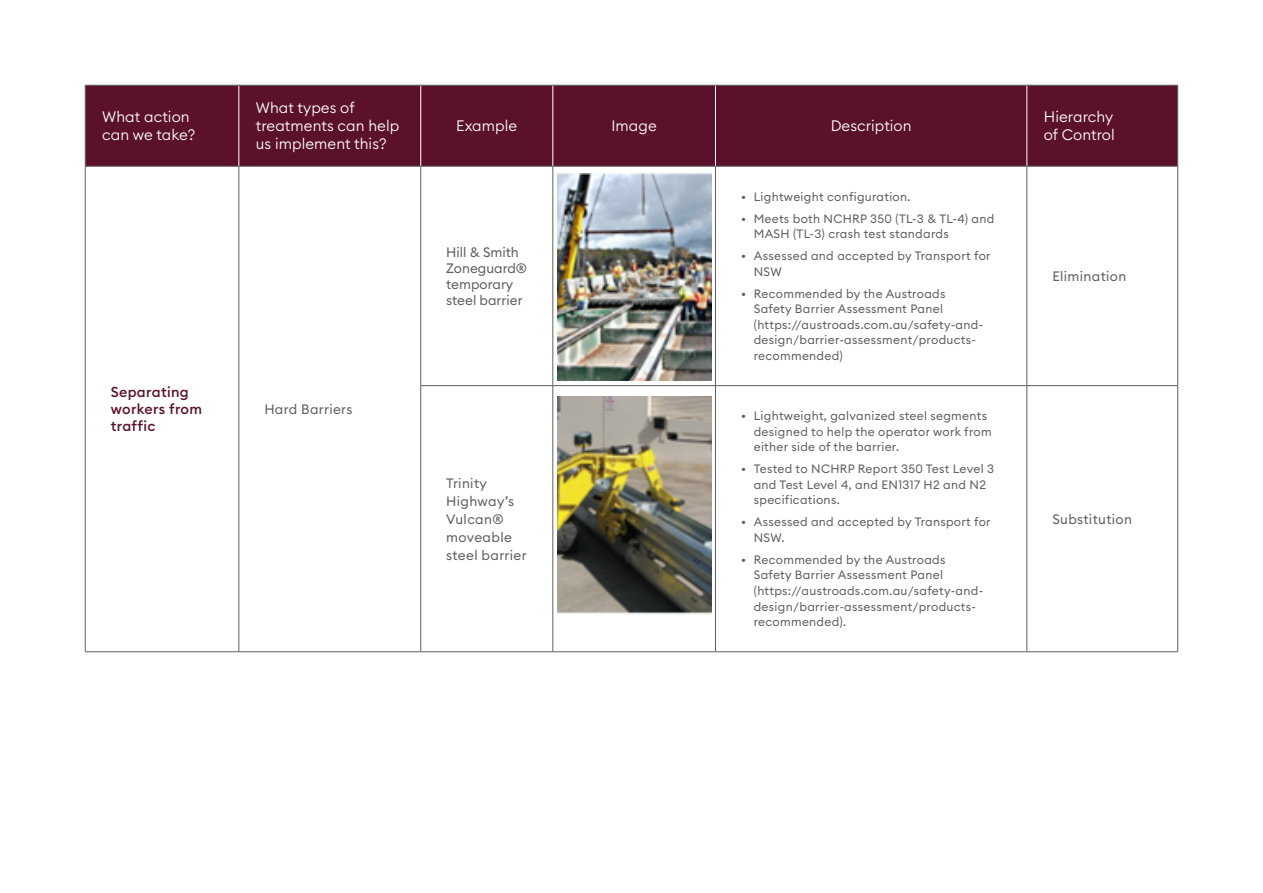
<style>
.page{position:relative;width:1263px;height:893px;background:#fff}
.page>*{position:absolute;margin:0;border:0;box-sizing:border-box;transform-origin:0 0}
.t1{font:300 15px/18px "Euclid Circular B";letter-spacing:.005em;color:#fff}
.t2{font:500 14.25px/17.1px "Euclid Circular B";letter-spacing:.025em;color:#5b112a}
.t3{font:13.5px/18px "Euclid Circular B";letter-spacing:.025em;color:#5f6062}
.t4{font:13.5px/16.2px "Euclid Circular B";color:#5f6062}
.t5{font:12px/15.6px "Euclid Circular B";letter-spacing:.025em;color:#5f6062}
</style>
<div class="page">
<div style="left:86px;top:86px;width:1091px;height:80px;background:#5b112a"></div>
<hr style="left:239px;top:85px;width:1px;height:81px;background:#fff">
<hr style="left:420px;top:85px;width:1px;height:81px;background:#fff">
<hr style="left:553px;top:85px;width:1px;height:81px;background:#fff">
<hr style="left:715px;top:85px;width:1px;height:81px;background:#fff">
<hr style="left:1026px;top:85px;width:1px;height:81px;background:#fff">
<hr style="left:85px;top:85px;width:1px;height:81px;background:#5f6062">
<hr style="left:85px;top:85px;width:154px;height:1px;background:#5f6062">
<hr style="left:239px;top:85px;width:182px;height:1px;background:#5f6062">
<hr style="left:421px;top:85px;width:132px;height:1px;background:#5f6062">
<hr style="left:553px;top:85px;width:162px;height:1px;background:#5f6062">
<hr style="left:715px;top:85px;width:312px;height:1px;background:#5f6062">
<hr style="left:1027px;top:85px;width:151px;height:1px;background:#5f6062">
<hr style="left:1177px;top:85px;width:1px;height:81px;background:#5f6062">
<hr style="left:85px;top:166px;width:1px;height:220px;background:#5f6062">
<hr style="left:85px;top:386px;width:1px;height:266px;background:#5f6062">
<hr style="left:85px;top:166px;width:154px;height:1px;background:#5f6062">
<hr style="left:85px;top:651px;width:154px;height:1px;background:#5f6062">
<hr style="left:239px;top:166px;width:1px;height:220px;background:#5f6062">
<hr style="left:239px;top:386px;width:1px;height:266px;background:#5f6062">
<hr style="left:420px;top:166px;width:1px;height:219px;background:#5f6062">
<hr style="left:553px;top:166px;width:1px;height:219px;background:#5f6062">
<hr style="left:715px;top:166px;width:1px;height:219px;background:#5f6062">
<hr style="left:1026px;top:166px;width:1px;height:219px;background:#5f6062">
<hr style="left:1177px;top:166px;width:1px;height:219px;background:#5f6062">
<hr style="left:420px;top:386px;width:1px;height:266px;background:#5f6062">
<hr style="left:553px;top:386px;width:1px;height:266px;background:#5f6062">
<hr style="left:715px;top:386px;width:1px;height:266px;background:#5f6062">
<hr style="left:1026px;top:386px;width:1px;height:266px;background:#5f6062">
<hr style="left:1177px;top:386px;width:1px;height:266px;background:#5f6062">
<hr style="left:239px;top:166px;width:182px;height:1px;background:#5f6062">
<hr style="left:421px;top:166px;width:132px;height:1px;background:#5f6062">
<hr style="left:553px;top:166px;width:162px;height:1px;background:#5f6062">
<hr style="left:715px;top:166px;width:312px;height:1px;background:#5f6062">
<hr style="left:1027px;top:166px;width:151px;height:1px;background:#5f6062">
<hr style="left:421px;top:385px;width:132px;height:1px;background:#5f6062">
<hr style="left:553px;top:385px;width:162px;height:1px;background:#5f6062">
<hr style="left:715px;top:385px;width:312px;height:1px;background:#5f6062">
<hr style="left:1027px;top:385px;width:151px;height:1px;background:#5f6062">
<hr style="left:239px;top:651px;width:182px;height:1px;background:#5f6062">
<hr style="left:421px;top:651px;width:132px;height:1px;background:#5f6062">
<hr style="left:553px;top:651px;width:162px;height:1px;background:#5f6062">
<hr style="left:715px;top:651px;width:312px;height:1px;background:#5f6062">
<hr style="left:1027px;top:651px;width:151px;height:1px;background:#5f6062">
<img style="left:557px;top:173px;width:154px;height:208px">
<img style="left:557px;top:396px;width:154px;height:218px">
<p class="t1" style="left:102px;top:108px;width:94px">What action can we take?</p>
<p class="t1" style="left:256px;top:99px;width:145px">What types of treatments can help us implement this?</p>
<p class="t2" style="left:111px;top:383px;width:93px">Separating workers from traffic</p>
<p class="t3" style="left:264px;top:400px;width:90px">Hard Barriers</p>
<p class="t1" style="left:456px;top:117px;width:62px">Example</p>
<p class="t1" style="left:611px;top:117px;width:47px">Image</p>
<p class="t1" style="left:831px;top:117px;width:82px">Description</p>
<p class="t1" style="left:1044px;top:108px;width:72px">Hierarchy of Control</p>
<p class="t4" style="left:446px;top:244px;width:82px">Hill &amp; Smith<br>Zoneguard® temporary steel barrier</p>
<p class="t3" style="left:446px;top:474px;width:82px">Trinity<br>Highway’s<br>Vulcan® moveable steel barrier</p>
<p class="t5" style="left:741px;top:188px;width:171px">• Lightweight configuration.</p>
<p class="t5" style="left:754px;top:210px;width:242px;text-indent:-13px">• Meets both NCHRP 350 (TL-3 &amp; TL-4) and<br>MASH (TL-3) crash test standards</p>
<p class="t5" style="left:754px;top:248px;width:238px;text-indent:-13px">• Assessed and accepted by Transport for<br>NSW</p>
<p class="t5" style="left:754px;top:285px;width:231px;text-indent:-13px">• Recommended by the Austroads<br>Safety Barrier Assessment Panel (https://austroads.com.au/safety-and&shy;design/barrier-assessment/products&shy;recommended)</p>
<p class="t5" style="left:754px;top:408px;width:239px;text-indent:-13px">• Lightweight, galvanized steel segments designed to help the operator work from either side of the barrier.</p>
<p class="t5" style="left:754px;top:461px;width:242px;text-indent:-13px">• Tested to NCHRP Report 350 Test Level 3 and Test Level 4, and EN1317 H2 and N2 specifications.</p>
<p class="t5" style="left:754px;top:514px;width:238px;text-indent:-13px">• Assessed and accepted by Transport for<br>NSW.</p>
<p class="t5" style="left:754px;top:552px;width:231px;text-indent:-13px">• Recommended by the Austroads<br>Safety Barrier Assessment Panel (https://austroads.com.au/safety-and&shy;design/barrier-assessment/products&shy;recommended).</p>
<p class="t3" style="left:1052px;top:267px;width:76px">Elimination</p>
<p class="t3" style="left:1052px;top:510px;width:81px">Substitution</p>
</div>
